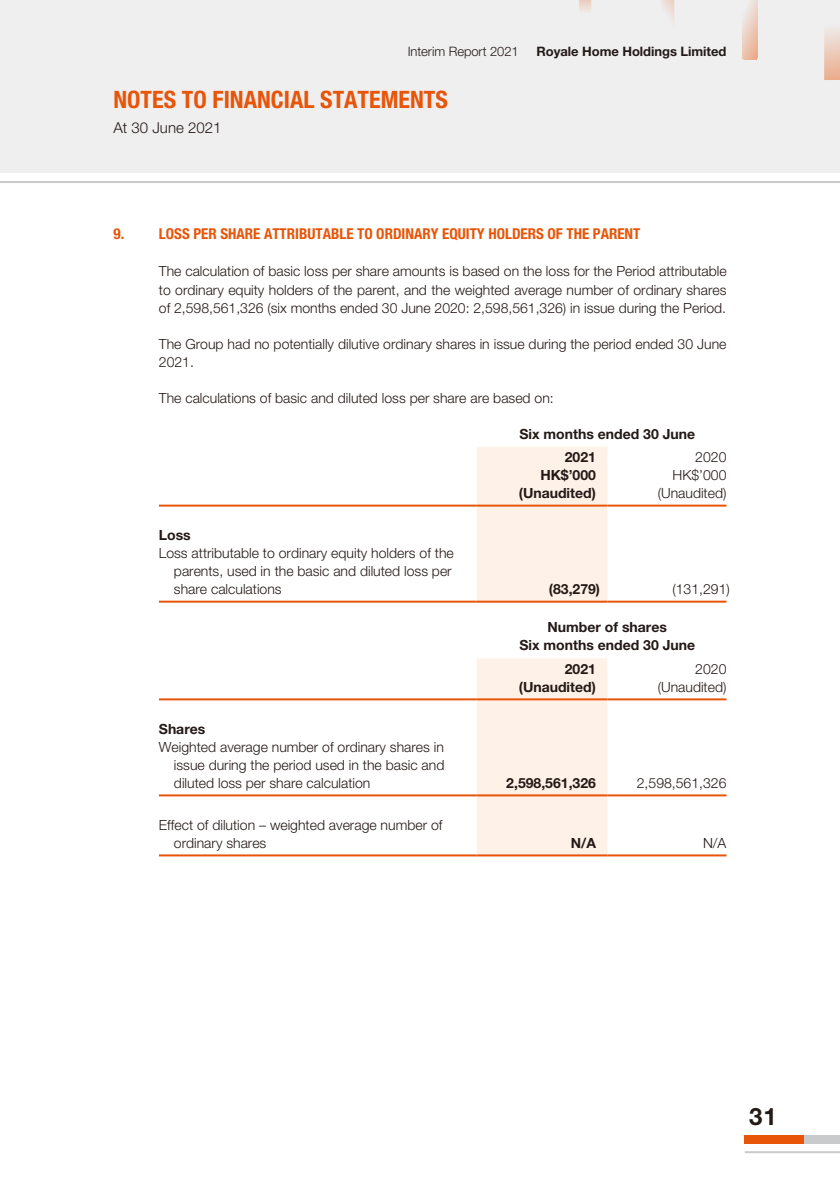
<style>
.page{position:relative;width:840px;height:1191px;background:#fff}
.page>*{position:absolute;margin:0;border:0;box-sizing:border-box;transform-origin:0 0}
.t1{font:700 condensed 24px "Helvetica Neue LT Std";color:#e85408}
.t2{font:700 24px "Helvetica Neue LT Std";color:#231916}
.t3{font:700 condensed 15px "Helvetica Neue LT Std";color:#e85408}
.t4{font:300 15px "Helvetica Neue LT Std";color:#231916}
.t5{font:300 14px/18px "Helvetica Neue LT Std";color:#231916}
.t6{font:700 14px/23.6px "Helvetica Neue LT Std";color:#231916}
.t7{font:700 13px "Helvetica Neue LT Std";letter-spacing:-.005em;color:#231916}
.t8{font:300 13px "Helvetica Neue LT Std";letter-spacing:-.005em;color:#231916}
</style>
<div class="page">
<div style="left:0;top:0;width:839px;height:173px;background:#efeff0"></div>
<hr style="left:0;top:181px;width:839px;height:2px;background:#c9cacb">
<svg style="left:824px;top:28px;width:15px;height:52px"></svg>
<svg style="left:742px;top:0;width:14px;height:59px"></svg>
<svg style="left:661px;top:0;width:13px;height:23px"></svg>
<svg style="left:579px;top:0;width:12px;height:11px"></svg>
<hr style="left:744px;top:1151px;width:95px;height:2px;background:#c9cacb">
<div style="left:784px;top:1135px;width:55px;height:8px;background:#c9cacb"></div>
<div style="left:744px;top:1135px;width:59px;height:8px;background:#e85408"></div>
<div style="left:476px;top:447px;width:131px;height:153px;background:#fef1e7"></div>
<hr style="left:159px;top:504px;width:317px;height:2px;background:#e85408">
<hr style="left:476px;top:504px;width:131px;height:2px;background:#e85408">
<hr style="left:607px;top:504px;width:119px;height:2px;background:#e85408">
<hr style="left:159px;top:600px;width:317px;height:2px;background:#e85408">
<hr style="left:476px;top:600px;width:131px;height:2px;background:#e85408">
<hr style="left:607px;top:600px;width:119px;height:2px;background:#e85408">
<div style="left:476px;top:658px;width:131px;height:196px;background:#fef1e7"></div>
<hr style="left:159px;top:698px;width:317px;height:2px;background:#e85408">
<hr style="left:476px;top:698px;width:131px;height:2px;background:#e85408">
<hr style="left:607px;top:698px;width:119px;height:2px;background:#e85408">
<hr style="left:159px;top:794px;width:317px;height:2px;background:#e85408">
<hr style="left:476px;top:794px;width:131px;height:2px;background:#e85408">
<hr style="left:607px;top:794px;width:119px;height:2px;background:#e85408">
<hr style="left:159px;top:854px;width:317px;height:2px;background:#e85408">
<hr style="left:476px;top:854px;width:131px;height:2px;background:#e85408">
<hr style="left:607px;top:854px;width:119px;height:2px;background:#e85408">
<p class="t8" style="left:407px;top:44px;width:113px">Interim Report 2021</p>
<p class="t7" style="left:536px;top:43px;width:191px">Royale Home Holdings Limited</p>
<h1 class="t1" style="left:113px;top:85px;width:335px">NOTES TO FINANCIAL STATEMENTS</h1>
<p class="t4" style="left:113px;top:119px;width:109px">At 30 June 2021</p>
<p class="t3" style="left:113px;top:225px;width:528px">9. LOSS PER SHARE ATTRIBUTABLE TO ORDINARY EQUITY HOLDERS OF THE PARENT</p>
<p class="t5" style="left:159px;top:262px;width:569px;text-align:justify">The calculation of basic loss per share amounts is based on the loss for the Period attributable to ordinary equity holders of the parent, and the weighted average number of ordinary shares of 2,598,561,326 (six months ended 30 June 2020: 2,598,561,326) in issue during the Period.</p>
<p class="t5" style="left:159px;top:334px;width:568px">The Group had no potentially dilutive ordinary shares in issue during the period ended 30 June<br>2021.</p>
<p class="t5" style="left:159px;top:388px;width:396px">The calculations of basic and diluted loss per share are based on:</p>
<p class="t6" style="left:564px;top:421px;width:132px;text-indent:-45px">Six months ended 30 June<br>2021</p>
<p class="t5" style="left:695px;top:448px;width:33px">2020</p>
<p class="t6" style="left:159px;top:523px;width:33px">Loss</p>
<p class="t5" style="left:174px;top:544px;width:281px;text-indent:-15px">Loss attributable to ordinary equity holders of the parents, used in the basic and diluted loss per share calculations</p>
<p class="t6" style="left:159px;top:717px;width:48px">Shares</p>
<p class="t5" style="left:174px;top:737px;width:272px;text-align:justify;text-indent:-15px">Weighted average number of ordinary shares in issue during the period used in the basic and diluted loss per share calculation</p>
<p class="t5" style="left:174px;top:815px;width:270px;text-indent:-15px">Effect of dilution – weighted average number of ordinary shares</p>
<p class="t6" style="left:540px;top:463px;width:57px">HK$’000</p>
<p class="t5" style="left:672px;top:466px;width:55px">HK$’000</p>
<p class="t6" style="left:518px;top:481px;width:78px">(Unaudited)</p>
<p class="t5" style="left:657px;top:484px;width:70px">(Unaudited)</p>
<p class="t6" style="left:548px;top:577px;width:53px">(83,279)</p>
<p class="t5" style="left:672px;top:580px;width:59px">(131,291)</p>
<p class="t6" style="left:519px;top:618px;width:177px;line-height:18px;text-align:center">Number of shares<br>Six months ended 30 June</p>
<p class="t6" style="left:564px;top:657px;width:33px">2021</p>
<p class="t5" style="left:695px;top:659px;width:33px">2020</p>
<p class="t6" style="left:518px;top:675px;width:78px">(Unaudited)</p>
<p class="t5" style="left:657px;top:677px;width:70px">(Unaudited)</p>
<p class="t6" style="left:506px;top:771px;width:91px">2,598,561,326</p>
<p class="t5" style="left:636px;top:773px;width:91px">2,598,561,326</p>
<p class="t6" style="left:570px;top:831px;width:27px">N/A</p>
<p class="t5" style="left:702px;top:833px;width:25px">N/A</p>
<h1 class="t2" style="left:748px;top:1101px;width:29px">31</h1>
</div>
